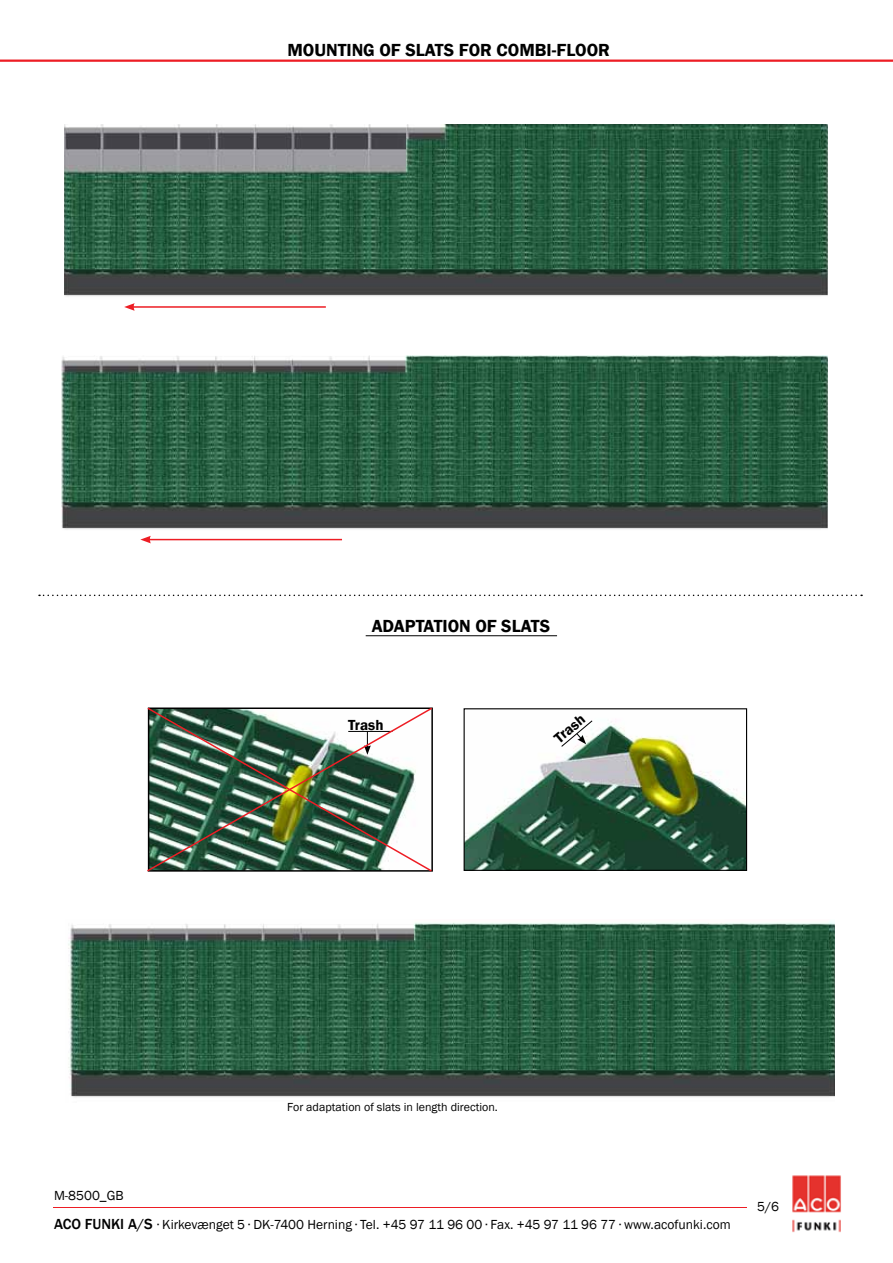
<style>
.page{position:relative;width:893px;height:1263px;background:#fff}
.page>*{position:absolute;margin:0;border:0;box-sizing:border-box;transform-origin:0 0}
.t1{font:600 18px "Franklin Gothic";color:#000}
.t2{font:600 15px "Franklin Gothic";color:#000}
.t3{font:13.5px "Franklin Gothic";color:#000}
.t4{font:12px "Franklin Gothic";color:#000}
.s1{font-weight:500;font-size:15px}
</style>
<div class="page">
<hr style="left:0;top:60px;width:893px;height:2px;background:#ed1d24">
<img style="left:792px;top:1175px;width:49px;height:58px">
<hr style="left:53px;top:1207px;width:693px;height:1px;background:#ed1d24">
<img style="left:68px;top:921px;width:767px;height:177px">
<svg style="left:39px;top:595px;width:823px;height:1px"></svg>
<img style="left:64px;top:125px;width:763px;height:172px">
<img style="left:62px;top:356px;width:765px;height:174px">
<img style="left:466px;top:721px;width:279px;height:148px">
<div style="left:464px;top:708px;width:283px;height:163px;border:1px solid #000"></div>
<hr style="left:132px;top:306px;width:194px;height:2px;background:#ed1d24">
<svg style="left:124px;top:303px;width:11px;height:8px"></svg>
<hr style="left:149px;top:539px;width:193px;height:1px;background:#ed1d24">
<svg style="left:140px;top:536px;width:11px;height:7px"></svg>
<hr style="left:366px;top:635px;width:191px;height:1px;background:#000">
<img style="left:147px;top:707px;width:286px;height:165px">
<svg style="left:561px;top:720px;width:32px;height:27px"></svg>
<h1 class="t1" style="left:287px;top:39px;width:322px">MOUNTING OF SLATS FOR COMBI-FLOOR</h1>
<h1 class="t1" style="left:372px;top:615px;width:180px">ADAPTATION OF SLATS</h1>
<p class="t2" style="left:348px;top:716px;width:37px">Trash</p>
<p class="t2" style="left:550px;top:733px;width:38px;rotate:-40deg">Trash</p>
<p class="t4" style="left:287px;top:1099px;width:212px">For adaptation of slats in length direction.</p>
<p class="t3" style="left:54px;top:1187px;width:71px">M-8500_GB</p>
<p class="t3" style="left:54px;top:1216px;width:678px"><span class="s1">ACO FUNKI A/S</span> ∙ Kirkevænget 5 ∙ DK-7400 Herning ∙ Tel. +45 97 11 96 00 ∙ Fax. +45 97 11 96 77 ∙ www.acofunki.com</p>
<p class="t3" style="left:757px;top:1198px;width:23px">5/6</p>
</div>
